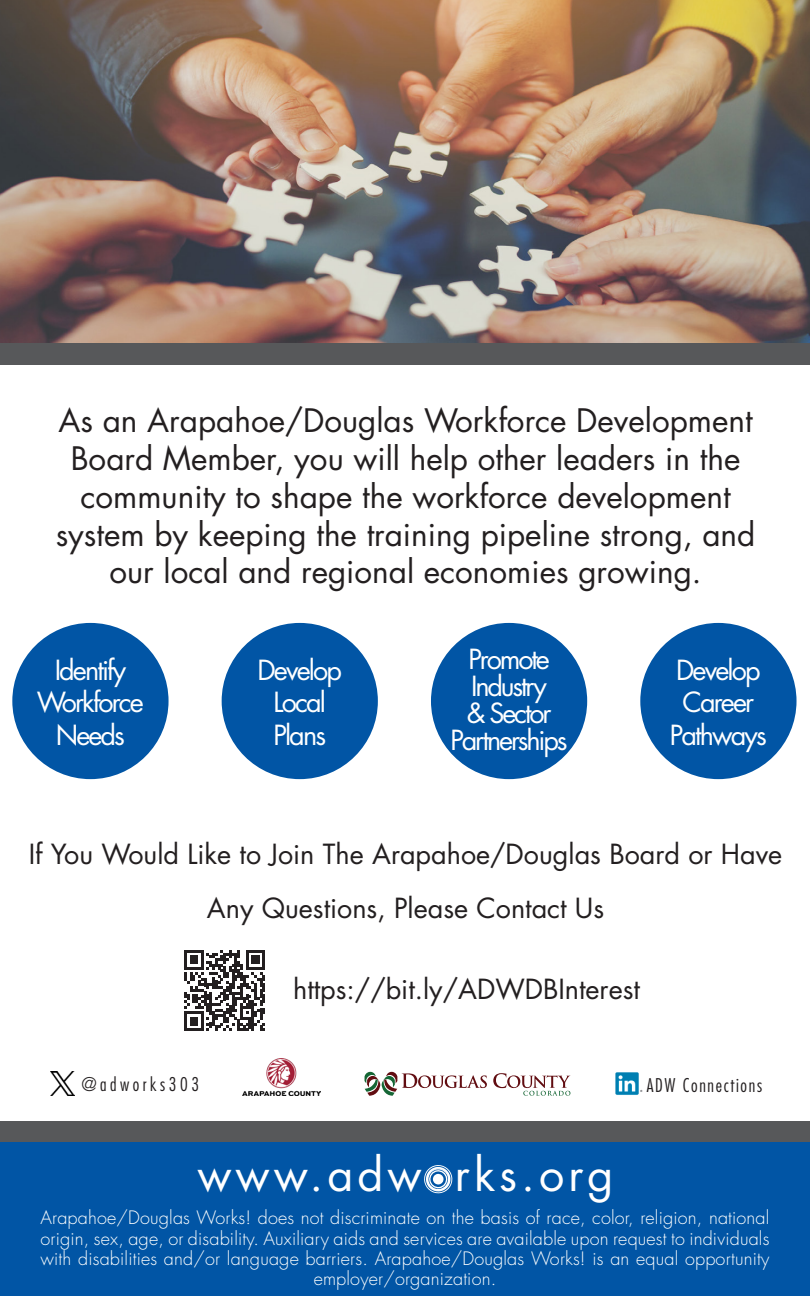
<style>
.page{position:relative;width:810px;height:1296px;background:#fff}
.page>*{position:absolute;margin:0;border:0;box-sizing:border-box;transform-origin:0 0}
.t1{font:45px "Futura Std";letter-spacing:.09em;color:#fff}
.t2{font:31.5px/37.8px "Futura Std";color:#231f20;text-align:center}
.t3{font:27px/54px "Futura Std";color:#231f20;text-align:center}
.t4{font:27px/32.4px "Futura Std";letter-spacing:-.07em;color:#fff;text-align:center}
.t5{font:300 condensed 18.45px "Futura Std";letter-spacing:.09em;color:#231f20}
.t6{font:300 condensed 18.45px "Futura Std";letter-spacing:.19em;color:#231f20}
.t7{font:300 18px/20.2px "Futura Std";letter-spacing:.01em;color:#fff;text-align:center}
</style>
<div class="page">
<img style="left:0;top:0;width:810px;height:343px">
<div style="left:0;top:343px;width:810px;height:22px;background:#57585a"></div>
<div style="left:0;top:1141px;width:810px;height:155px;background:#0155a5"></div>
<div style="left:0;top:1121px;width:810px;height:20px;background:#57585a"></div>
<svg style="left:365px;top:1072px;width:122px;height:24px"></svg>
<svg style="left:493px;top:1073px;width:77px;height:23px"></svg>
<img style="left:51px;top:1072px;width:23px;height:24px">
<img style="left:615px;top:1072px;width:28px;height:23px">
<svg style="left:424px;top:1165px;width:29px;height:29px"></svg>
<div style="left:12px;top:623px;width:157px;height:156px;background:#0155a5;border-radius:50%"></div>
<div style="left:431px;top:623px;width:156px;height:156px;background:#0155a5;border-radius:50%"></div>
<div style="left:222px;top:623px;width:156px;height:156px;background:#0155a5;border-radius:50%"></div>
<div style="left:640px;top:623px;width:157px;height:156px;background:#0155a5;border-radius:50%"></div>
<img style="left:243px;top:1058px;width:78px;height:38px">
<svg style="left:184px;top:950px;width:81px;height:81px"></svg>
<p class="t2" style="left:56px;top:402px;width:701px">As an Arapahoe/Douglas Workforce Development Board Member, you will help other leaders in the community to shape the workforce development system by keeping the training pipeline strong, and our local and regional economies growing.</p>
<p class="t4" style="left:37px;top:654px;width:109px">Identify<br>Workforce<br>Needs</p>
<p class="t4" style="left:258px;top:654px;width:86px">Develop<br>Local<br>Plans</p>
<p class="t4" style="left:468px;top:644px;width:83px">Promote</p>
<p class="t4" style="left:450px;top:673px;width:119px;line-height:27px">Industry<br>&amp; Sector<br>Partnerships</p>
<p class="t4" style="left:670px;top:654px;width:98px">Develop<br>Career<br>Pathways</p>
<p class="t3" style="left:29px;top:827px;width:755px">If You Would Like to Join The Arapahoe/Douglas Board or Have<br>Any Questions, Please Contact Us</p>
<p class="t3" style="left:293px;top:962px;width:348px">https://bit.ly/ADWDBInterest</p>
<p class="t6" style="left:82px;top:1073px;width:119px">@adworks303</p>
<p class="t5" style="left:647px;top:1074px;width:117px">ADW Connections</p>
<p class="t1" style="left:197px;top:1146px;width:418px">www.adw rks.org</p>
<p class="t7" style="left:40px;top:1208px;width:730px">Arapahoe/Douglas Works! does not discriminate on the basis of race, color, religion, national origin, sex, age, or disability. Auxiliary aids and services are available upon request to individuals with disabilities and/or language barriers. Arapahoe/Douglas Works! is an equal opportunity employer/organization.</p>
</div>
